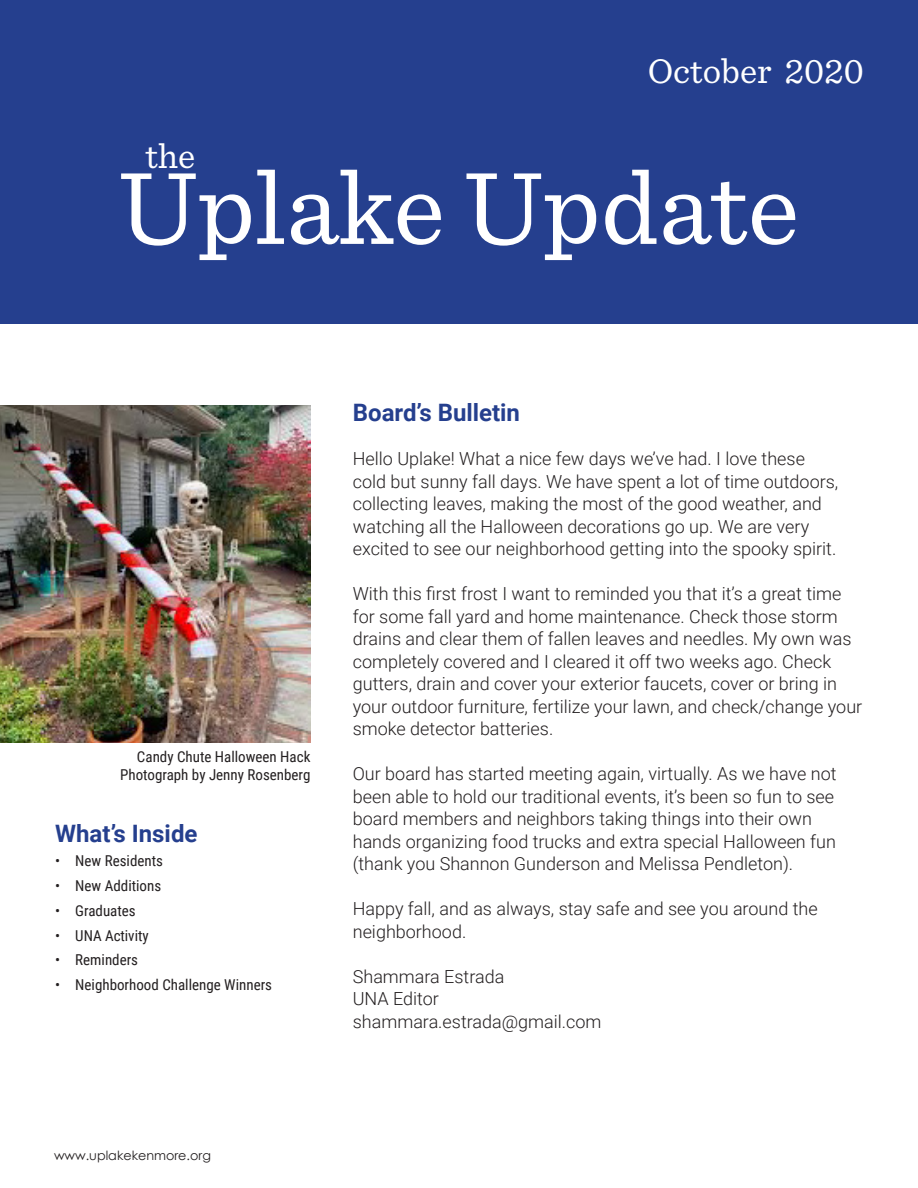
<style>
.page{position:relative;width:918px;height:1188px;background:#fff}
.page>*{position:absolute;margin:0;border:0;box-sizing:border-box;transform-origin:0 0}
.t1{font:108px "Sentinel";color:#fff}
.t2{font:36px "Sentinel";color:#fff}
.t3{font:700 24px "Roboto";color:#253f8e}
.t4{font:300 18px/22.5px "Roboto";color:#231f20}
.t5{font:15px/18px "Roboto Condensed";color:#231f20;text-align:right}
.t6{font:12.75px "Century Gothic";color:#231f20}
</style>
<div class="page">
<img style="left:0;top:405px;width:310px;height:337px">
<div style="left:0;top:0;width:918px;height:323px;background:#253f8e"></div>
<p class="t2" style="left:648px;top:44px;width:218px">October 2020</p>
<p class="t2" style="left:146px;top:129px;width:51px">the</p>
<p class="t1" style="left:119px;top:127px;width:682px">Uplake Update</p>
<p class="t5" style="left:120px;top:747px;width:192px">Candy Chute Halloween Hack<br>Photograph by Jenny Rosenberg</p>
<p class="t3" style="left:55px;top:816px;width:144px">What’s Inside</p>
<p class="t5" style="left:55px;top:851px;width:109px">• New Residents</p>
<p class="t5" style="left:55px;top:876px;width:108px">• New Additions</p>
<p class="t5" style="left:55px;top:901px;width:82px">• Graduates</p>
<p class="t5" style="left:55px;top:926px;width:95px">• UNA Activity</p>
<p class="t5" style="left:55px;top:950px;width:85px">• Reminders</p>
<p class="t5" style="left:55px;top:975px;width:219px">• Neighborhood Challenge Winners</p>
<p class="t3" style="left:353px;top:396px;width:169px">Board’s Bulletin</p>
<p class="t4" style="left:353px;top:447px;width:487px">Hello Uplake! What a nice few days we’ve had. I love these cold but sunny fall days. We have spent a lot of time outdoors, collecting leaves, making the most of the good weather, and watching all the Halloween decorations go up. We are very excited to see our neighborhood getting into the spooky spirit.</p>
<p class="t4" style="left:353px;top:582px;width:511px">With this first frost I want to reminded you that it’s a great time for some fall yard and home maintenance. Check those storm drains and clear them of fallen leaves and needles. My own was completely covered and I cleared it off two weeks ago. Check gutters, drain and cover your exterior faucets, cover or bring in your outdoor furniture, fertilize your lawn, and check/change your smoke detector batteries.</p>
<p class="t4" style="left:353px;top:762px;width:485px">Our board has started meeting again, virtually. As we have not been able to hold our traditional events, it’s been so fun to see board members and neighbors taking things into their own hands organizing food trucks and extra special Halloween fun (thank you Shannon Gunderson and Melissa Pendleton).</p>
<p class="t4" style="left:353px;top:897px;width:466px">Happy fall, and as always, stay safe and see you around the neighborhood.</p>
<p class="t4" style="left:353px;top:964px;width:153px">Shammara Estrada</p>
<p class="t4" style="left:353px;top:987px;width:88px">UNA Editor</p>
<p class="t4" style="left:353px;top:1009px;width:250px">shammara.estrada@gmail.com</p>
<p class="t6" style="left:54px;top:1147px;width:158px">www.uplakekenmore.org</p>
</div>
